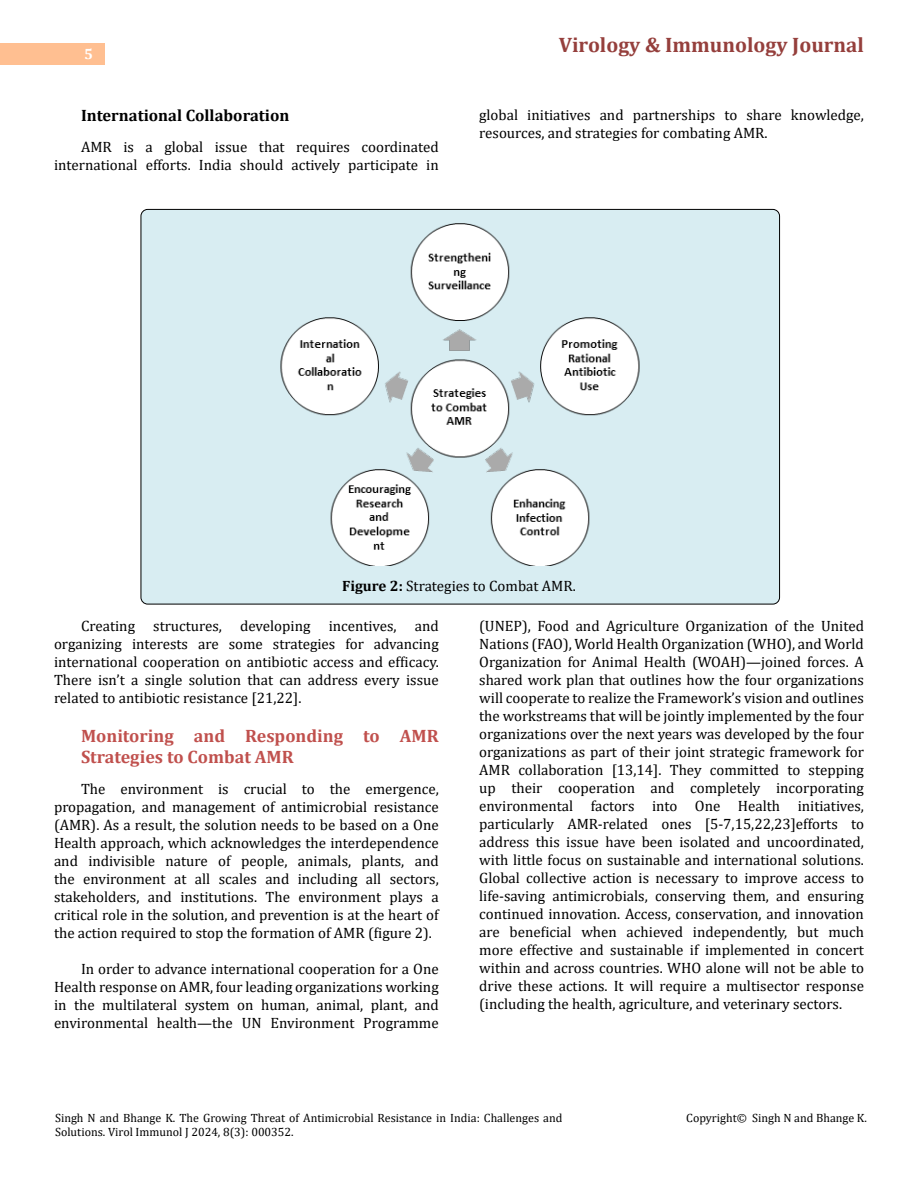
<style>
.page{position:relative;width:918px;height:1188px;background:#fff}
.page>*{position:absolute;margin:0;border:0;box-sizing:border-box;transform-origin:0 0}
.t1{font:700 21px "Cambria";color:#953f3c}
.t2{font:700 18px/21px "Cambria";color:#c0504d}
.t3{font:700 16.5px "Cambria";color:#000}
.t4{font:15px/18px "Cambria";color:#000;text-align:justify}
.t5{font:700 15px "Cambria";color:#fff}
.t6{font:12px/14.4px "Cambria";color:#000}
.s1{font-weight:700}
</style>
<div class="page">
<div style="left:0;top:43px;width:105px;height:21px;background:#ffbf91"></div>
<div style="left:141px;top:209px;width:639px;height:395px;background:#d8edf2;border-radius:7px"></div>
<img style="left:280px;top:223px;width:360px;height:343px">
<p class="t5" style="left:84px;top:44px;width:10px">5</p>
<p class="t3" style="left:81px;top:104px;width:210px">International Collaboration</p>
<p class="t4" style="left:54px;top:138px;width:386px;text-align:right">AMR is a global issue that requires coordinated international efforts. India should actively participate in</p>
<h1 class="t1" style="left:559px;top:30px;width:307px">Virology &amp; Immunology Journal</h1>
<p class="t4" style="left:479px;top:105px;width:386px">global initiatives and partnerships to share knowledge, resources, and strategies for combating AMR.</p>
<p class="t4" style="left:342px;top:577px;width:235px"><span class="s1">Figure 2:</span> Strategies to Combat AMR.</p>
<p class="t4" style="left:54px;top:617px;width:386px;text-indent:27px">Creating structures, developing incentives, and organizing interests are some strategies for advancing international cooperation on antibiotic access and efficacy.<br>There isn’t a single solution that can address every issue related to antibiotic resistance [21,22].</p>
<p class="t2" style="left:81px;top:724px;width:359px">Monitoring and Responding to AMR<br>Strategies to Combat AMR</p>
<p class="t4" style="left:54px;top:780px;width:386px;text-indent:27px">The environment is crucial to the emergence, propagation, and management of antimicrobial resistance (AMR). As a result, the solution needs to be based on a One Health approach, which acknowledges the interdependence and indivisible nature of people, animals, plants, and the environment at all scales and including all sectors, stakeholders, and institutions. The environment plays a critical role in the solution, and prevention is at the heart of the action required to stop the formation of AMR (figure 2).</p>
<p class="t4" style="left:54px;top:960px;width:386px;text-indent:27px">In order to advance international cooperation for a One Health response on AMR, four leading organizations working in the multilateral system on human, animal, plant, and environmental health—the UN Environment Programme</p>
<p class="t4" style="left:479px;top:617px;width:386px">(UNEP), Food and Agriculture Organization of the United Nations (FAO), World Health Organization (WHO), and World Organization for Animal Health (WOAH)—joined forces. A shared work plan that outlines how the four organizations will cooperate to realize the Framework’s vision and outlines the workstreams that will be jointly implemented by the four organizations over the next years was developed by the four organizations as part of their joint strategic framework for AMR collaboration [13,14]. They committed to stepping up their cooperation and completely incorporating environmental factors into One Health initiatives, particularly AMR-related ones [5-7,15,22,23]efforts to address this issue have been isolated and uncoordinated, with little focus on sustainable and international solutions.<br>Global collective action is necessary to improve access to life-saving antimicrobials, conserving them, and ensuring continued innovation. Access, conservation, and innovation are beneficial when achieved independently, but much more effective and sustainable if implemented in concert within and across countries. WHO alone will not be able to drive these actions. It will require a multisector response (including the health, agriculture, and veterinary sectors.</p>
<p class="t6" style="left:55px;top:1111px;width:509px">Singh N and Bhange K. The Growing Threat of Antimicrobial Resistance in India: Challenges and<br>Solutions. Virol Immunol J 2024, 8(3): 000352.</p>
<p class="t6" style="left:686px;top:1111px;width:182px">Copyright© Singh N and Bhange K.</p>
</div>
